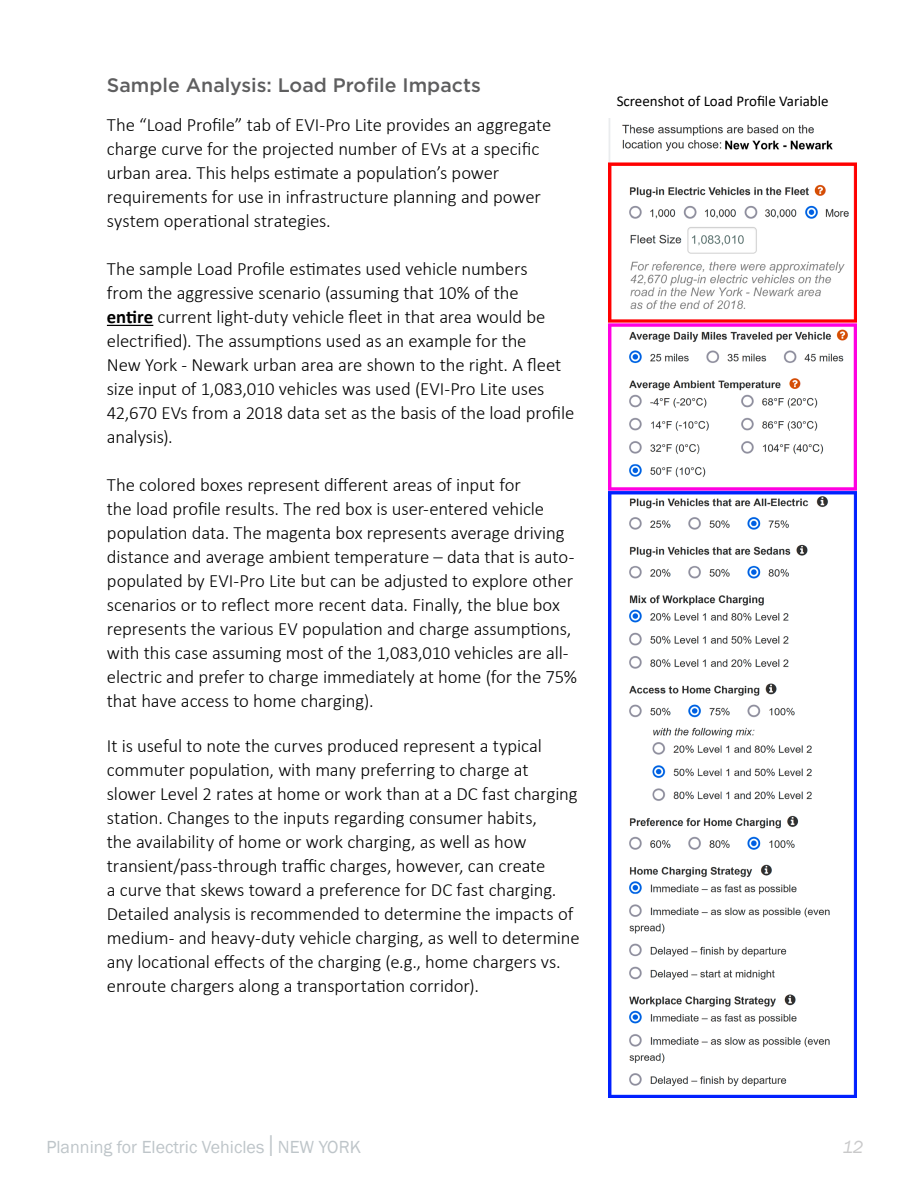
<style>
.page{position:relative;width:918px;height:1188px;background:#fff}
.page>*{position:absolute;margin:0;border:0;box-sizing:border-box;transform-origin:0 0}
.t1{font:500 19.5px "Gotham";color:#5e5e5f}
.t2{font:300 18.75px/24px "Calibri";letter-spacing:-.01em;color:#000}
.t3{font:18px "Franklin Gothic";color:#bec5c9}
.t4{font:italic 18px "Franklin Gothic";color:#c9c9ca}
.t5{font:15px "Calibri";color:#000}
.s1{font-weight:700}
.s2{font-size:30.9px}
</style>
<div class="page">
<hr style="left:107px;top:325px;width:46px;height:1px;background:#000">
<img style="left:609px;top:119px;width:247px;height:978px">
<p class="t1" style="left:107px;top:73px;width:376px">Sample Analysis: Load Profile Impacts</p>
<p class="t2" style="left:107px;top:113px;width:446px">The “Load Profile” tab of EVI-Pro Lite provides an aggregate charge curve for the projected number of EVs at a specific urban area. This helps estimate a population’s power requirements for use in infrastructure planning and power system operational strategies.</p>
<p class="t2" style="left:107px;top:257px;width:469px">The sample Load Profile estimates used vehicle numbers<br>from the aggressive scenario (assuming that 10% of the<br><span class="s1">entire</span> current light-duty vehicle fleet in that area would be electrified). The assumptions used as an example for the<br>New York - Newark urban area are shown to the right. A fleet size input of 1,083,010 vehicles was used (EVI-Pro Lite uses 42,670 EVs from a 2018 data set as the basis of the load profile analysis).</p>
<p class="t2" style="left:107px;top:473px;width:472px">The colored boxes represent different areas of input for<br>the load profile results. The red box is user-entered vehicle population data. The magenta box represents average driving distance and average ambient temperature – data that is auto&shy;populated by EVI-Pro Lite but can be adjusted to explore other scenarios or to reflect more recent data. Finally, the blue box represents the various EV population and charge assumptions, with this case assuming most of the 1,083,010 vehicles are all&shy;electric and prefer to charge immediately at home (for the 75% that have access to home charging).</p>
<p class="t2" style="left:107px;top:734px;width:474px">It is useful to note the curves produced represent a typical commuter population, with many preferring to charge at slower Level 2 rates at home or work than at a DC fast charging station. Changes to the inputs regarding consumer habits,<br>the availability of home or work charging, as well as how transient/pass-through traffic charges, however, can create<br>a curve that skews toward a preference for DC fast charging.<br>Detailed analysis is recommended to determine the impacts of medium- and heavy-duty vehicle charging, as well to determine any locational effects of the charging (e.g., home chargers vs. enroute chargers along a transportation corridor).</p>
<p class="t5" style="left:617px;top:91px;width:214px">Screenshot of Load Profile Variable</p>
<p class="t3" style="left:46px;top:1136px;width:316px">Planning for Electric Vehicles <span class="s2">I</span> NEW YORK</p>
<p class="t4" style="left:842px;top:1136px;width:23px">12</p>
</div>
